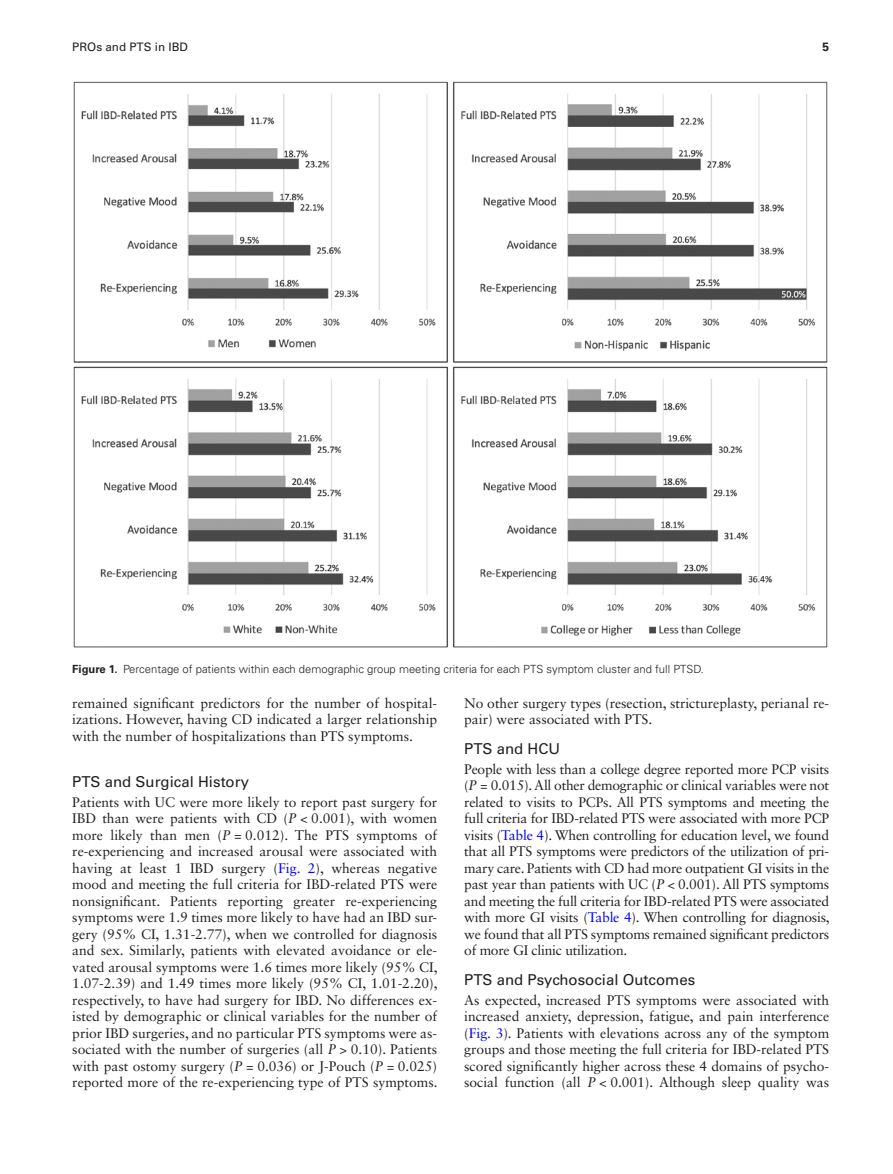
<style>
.page{position:relative;width:893px;height:1174px;background:#fff}
.page>*{position:absolute;margin:0;border:0;box-sizing:border-box;transform-origin:0 0}
.t1{font:15px "Univers LT Std";color:#231f20}
.t2{font:13.8px/16.5px "Sabon LT Std";color:#231f20;text-align:justify}
.t3{font:700 12px "Univers LT Std";color:#231f20}
.t4{font:11.7px "Univers LT Std";color:#231f20}
.t5{font:300 11.25px "Univers LT Std";color:#231f20}
.s1{font-weight:700}
.s2{font-style:italic}
.s3{color:#00f}
</style>
<div class="page">
<img style="left:73px;top:81px;width:755px;height:567px">
<p class="t4" style="left:72px;top:40px;width:117px">PROs and PTS in IBD</p>
<p class="t3" style="left:822px;top:40px;width:8px">5</p>
<p class="t5" style="left:72px;top:662px;width:633px"><span class="s1">Figure 1.</span> Percentage of patients within each demographic group meeting criteria for each PTS symptom cluster and full PTSD.</p>
<p class="t2" style="left:72px;top:694px;width:366px">remained significant predictors for the number of hospital&shy;izations. However, having CD indicated a larger relationship with the number of hospitalizations than PTS symptoms.</p>
<p class="t1" style="left:72px;top:773px;width:178px">PTS and Surgical History</p>
<p class="t2" style="left:72px;top:793px;width:367px">Patients with UC were more likely to report past surgery for IBD than were patients with CD (<span class="s2">P</span> &lt; 0.001), with women more likely than men (<span class="s2">P</span> = 0.012). The PTS symptoms of re-experiencing and increased arousal were associated with having at least 1 IBD surgery (<span class="s3">Fig. 2</span>), whereas negative mood and meeting the full criteria for IBD-related PTS were nonsignificant. Patients reporting greater re-experiencing symptoms were 1.9 times more likely to have had an IBD sur&shy;gery (95% CI, 1.31-2.77), when we controlled for diagnosis and sex. Similarly, patients with elevated avoidance or ele&shy;vated arousal symptoms were 1.6 times more likely (95% CI, 1.07-2.39) and 1.49 times more likely (95% CI, 1.01-2.20), respectively, to have had surgery for IBD. No differences ex&shy;isted by demographic or clinical variables for the number of prior IBD surgeries, and no particular PTS symptoms were as&shy;sociated with the number of surgeries (all <span class="s2">P</span> &gt; 0.10). Patients with past ostomy surgery (<span class="s2">P</span> = 0.036) or J-Pouch (<span class="s2">P</span> = 0.025) reported more of the re-experiencing type of PTS symptoms.</p>
<p class="t2" style="left:464px;top:694px;width:366px">No other surgery types (resection, strictureplasty, perianal re&shy;pair) were associated with PTS.</p>
<p class="t1" style="left:464px;top:740px;width:97px">PTS and HCU</p>
<p class="t2" style="left:464px;top:760px;width:367px">People with less than a college degree reported more PCP visits (<span class="s2">P</span> = 0.015). All other demographic or clinical variables were not related to visits to PCPs. All PTS symptoms and meeting the full criteria for IBD-related PTS were associated with more PCP visits (<span class="s3">Table 4</span>). When controlling for education level, we found that all PTS symptoms were predictors of the utilization of pri&shy;mary care. Patients with CD had more outpatient GI visits in the past year than patients with UC (<span class="s2">P</span> &lt; 0.001). All PTS symptoms and meeting the full criteria for IBD-related PTS were associated with more GI visits (<span class="s3">Table 4</span>). When controlling for diagnosis, we found that all PTS symptoms remained significant predictors of more GI clinic utilization.</p>
<p class="t1" style="left:464px;top:971px;width:232px">PTS and Psychosocial Outcomes</p>
<p class="t2" style="left:464px;top:991px;width:366px">As expected, increased PTS symptoms were associated with increased anxiety, depression, fatigue, and pain interference (<span class="s3">Fig. 3</span>). Patients with elevations across any of the symptom groups and those meeting the full criteria for IBD-related PTS scored significantly higher across these 4 domains of psycho&shy;social function (all <span class="s2">P</span> &lt; 0.001). Although sleep quality was</p>
</div>
